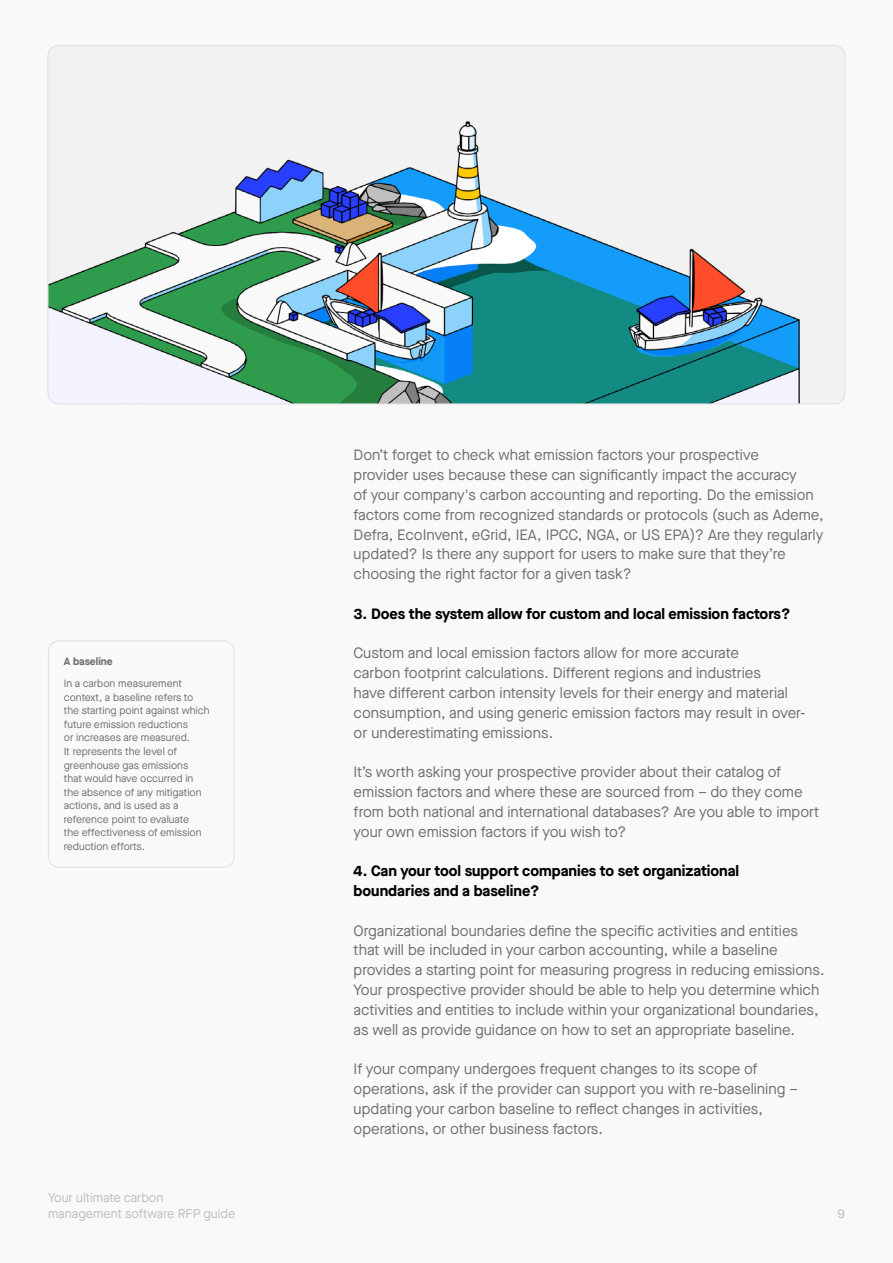
<style>
.page{position:relative;width:893px;height:1263px;background:#f9f9f9}
.page>*{position:absolute;margin:0;border:0;box-sizing:border-box;transform-origin:0 0}
.t1{font:15px/19.8px "Maison Neue";color:#6e6e6e}
.t2{font:700 15px/19.8px "Maison Neue";color:#000}
.t3{font:12.75px/15.8px "Maison Neue";color:#bdbdbd}
.t4{font:10.5px/13.5px "Maison Neue";color:#6e6e6e}
.t5{font:700 10.5px "Maison Neue";color:#6e6e6e}
</style>
<div class="page">
<div style="left:48px;top:640px;width:186px;height:228px;border:1px solid #e0e0e0;border-radius:10px"></div>
<img style="left:48px;top:47px;width:797px;height:357px">
<p class="t5" style="left:64px;top:654px;width:50px">A baseline</p>
<p class="t4" style="left:64px;top:677px;width:147px">In a carbon measurement context, a baseline refers to the starting point against which future emission reductions<br>or increases are measured.<br>It represents the level of greenhouse gas emissions<br>that would have occurred in the absence of any mitigation actions, and is used as a reference point to evaluate<br>the effectiveness of emission reduction efforts.</p>
<p class="t3" style="left:48px;top:1190px;width:189px">Your ultimate carbon management software RFP guide</p>
<p class="t1" style="left:354px;top:445px;width:472px">Don’t forget to check what emission factors your prospective<br>provider uses because these can significantly impact the accuracy<br>of your company's carbon accounting and reporting. Do the emission factors come from recognized standards or protocols (such as Ademe, Defra, EcoInvent, eGrid, IEA, IPCC, NGA, or US EPA)? Are they regularly updated? Is there any support for users to make sure that they’re choosing the right factor for a given task?</p>
<p class="t2" style="left:354px;top:603px;width:438px">3. Does the system allow for custom and local emission factors?</p>
<p class="t1" style="left:354px;top:643px;width:454px">Custom and local emission factors allow for more accurate<br>carbon footprint calculations. Different regions and industries<br>have different carbon intensity levels for their energy and material consumption, and using generic emission factors may result in over&shy;or underestimating emissions.</p>
<p class="t1" style="left:354px;top:762px;width:467px">It’s worth asking your prospective provider about their catalog of emission factors and where these are sourced from – do they come from both national and international databases? Are you able to import your own emission factors if you wish to?</p>
<p class="t2" style="left:354px;top:861px;width:387px">4. Can your tool support companies to set organizational boundaries and a baseline?</p>
<p class="t1" style="left:354px;top:920px;width:472px">Organizational boundaries define the specific activities and entities that will be included in your carbon accounting, while a baseline provides a starting point for measuring progress in reducing emissions.<br>Your prospective provider should be able to help you determine which activities and entities to include within your organizational boundaries, as well as provide guidance on how to set an appropriate baseline.</p>
<p class="t1" style="left:354px;top:1059px;width:446px">If your company undergoes frequent changes to its scope of operations, ask if the provider can support you with re-baselining – updating your carbon baseline to reflect changes in activities, operations, or other business factors.</p>
<p class="t3" style="left:837px;top:1205px;width:9px">9</p>
</div>
